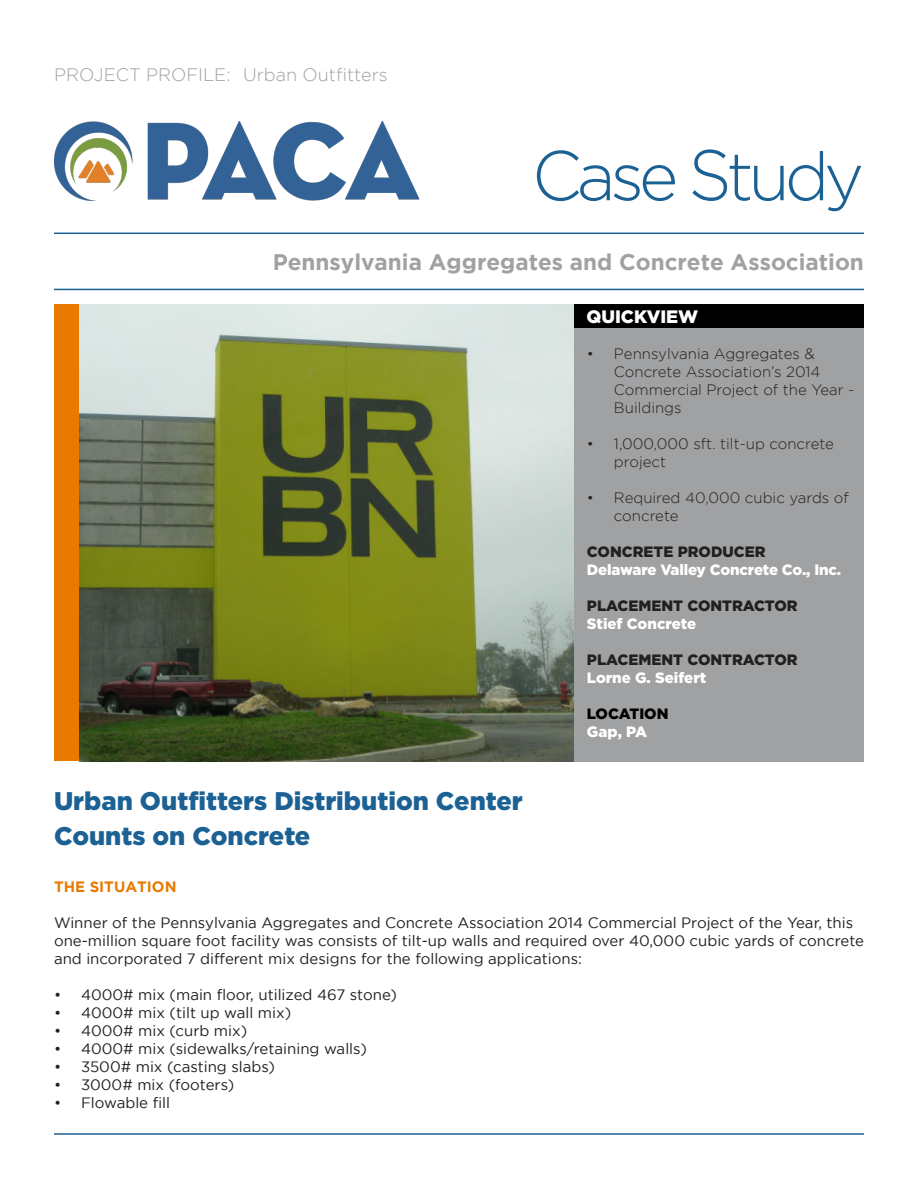
<style>
.page{position:relative;width:918px;height:1188px;background:#fff}
.page>*{position:absolute;margin:0;border:0;box-sizing:border-box;transform-origin:0 0}
.t1{font:300 67.5px "Gotham";letter-spacing:-.075em;color:#1b6194}
.t2{font:900 25.5px "Gotham";color:#1b6194}
.t3{font:700 22.5px "Gotham";color:#9fa1a3}
.t4{font:300 18px "Gotham";color:#9fa1a3}
.t5{font:900 18px "Gotham";color:#fff}
.t6{font:15px/18px "Gotham";color:#231f20}
.t7{font:300 15px/18px "Gotham";color:#231f20}
.t8{font:900 15px "Gotham";letter-spacing:-.01em;color:#fff}
.t9{font:900 15px "Gotham";color:#231f20}
.t10{font:700 15px "Gotham";color:#e87a00}
.t11{font:900 15px "Gotham";color:#000}
.s1{font-size:70.2px}
.s2{font-size:71.55px}
</style>
<div class="page">
<img style="left:54px;top:122px;width:365px;height:78px">
<hr style="left:54px;top:233px;width:810px;height:1px;background:#1b6194">
<hr style="left:54px;top:289px;width:810px;height:1px;background:#1b6194">
<hr style="left:54px;top:1133px;width:810px;height:2px;background:#1b6194">
<div style="left:54px;top:305px;width:25px;height:456px;background:#e87a00"></div>
<div style="left:573px;top:305px;width:291px;height:23px;background:#000"></div>
<div style="left:573px;top:328px;width:291px;height:433px;background:#9fa1a3"></div>
<img style="left:79px;top:305px;width:494px;height:456px">
<p class="t4" style="left:54px;top:65px;width:335px">PROJECT PROFILE: Urban Outfitters</p>
<h1 class="t1" style="left:532px;top:140px;width:334px"><span class="s1">C</span>ase <span class="s2">S</span>tudy</h1>
<h3 class="t3" style="left:273px;top:249px;width:593px">Pennsylvania Aggregates and Concrete Association</h3>
<p class="t5" style="left:586px;top:306px;width:113px">QUICKVIEW</p>
<p class="t7" style="left:614px;top:345px;width:242px;text-indent:-27px">• Pennsylvania Aggregates &amp;<br>Concrete Association’s 2014<br>Commercial Project of the Year -<br>Buildings</p>
<p class="t7" style="left:614px;top:435px;width:222px;text-indent:-27px">• 1,000,000 sft. tilt-up concrete project</p>
<p class="t7" style="left:614px;top:489px;width:237px;text-indent:-27px">• Required 40,000 cubic yards of concrete</p>
<p class="t9" style="left:587px;top:543px;width:180px">CONCRETE PRODUCER</p>
<p class="t8" style="left:587px;top:561px;width:256px">Delaware Valley Concrete Co., Inc.</p>
<p class="t9" style="left:587px;top:597px;width:212px">PLACEMENT CONTRACTOR</p>
<p class="t8" style="left:587px;top:615px;width:111px">Stief Concrete</p>
<p class="t9" style="left:587px;top:651px;width:212px">PLACEMENT CONTRACTOR</p>
<p class="t8" style="left:587px;top:669px;width:121px">Lorne G. Seifert</p>
<p class="t11" style="left:587px;top:705px;width:83px">LOCATION</p>
<p class="t8" style="left:587px;top:723px;width:62px">Gap, PA</p>
<p class="t2" style="left:54px;top:786px;width:470px">Urban Outfitters Distribution Center</p>
<p class="t2" style="left:54px;top:821px;width:258px">Counts on Concrete</p>
<p class="t10" style="left:54px;top:878px;width:124px">THE SITUATION</p>
<p class="t6" style="left:54px;top:914px;width:812px">Winner of the Pennsylvania Aggregates and Concrete Association 2014 Commercial Project of the Year, this one-million square foot facility was consists of tilt-up walls and required over 40,000 cubic yards of concrete and incorporated 7 different mix designs for the following applications:</p>
<p class="t6" style="left:54px;top:986px;width:344px">• 4000# mix (main floor, utilized 467 stone)</p>
<p class="t6" style="left:54px;top:1004px;width:239px">• 4000# mix (tilt up wall mix)</p>
<p class="t6" style="left:54px;top:1022px;width:195px">• 4000# mix (curb mix)</p>
<p class="t6" style="left:54px;top:1040px;width:314px">• 4000# mix (sidewalks/retaining walls)</p>
<p class="t6" style="left:54px;top:1058px;width:223px">• 3500# mix (casting slabs)</p>
<p class="t6" style="left:54px;top:1076px;width:182px">• 3000# mix (footers)</p>
<p class="t6" style="left:54px;top:1094px;width:118px">• Flowable fill</p>
</div>
